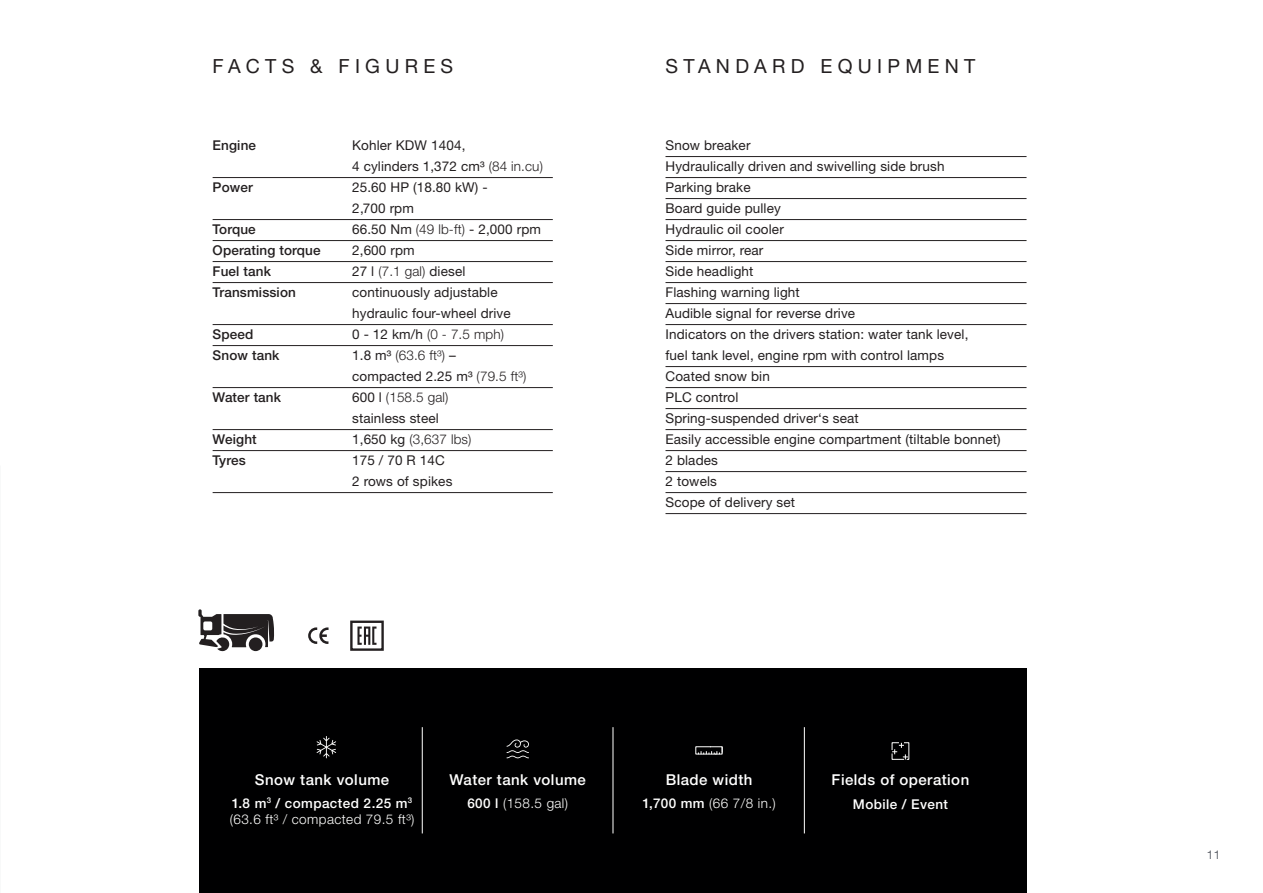
<style>
.page{position:relative;width:1263px;height:893px;background:#fff}
.page>*{position:absolute;margin:0;border:0;box-sizing:border-box;transform-origin:0 0}
.t1{font:19.5px "Helvetica Neue LT Std";letter-spacing:.27em;color:#231f20}
.t2{font:500 15px "Helvetica Neue LT Std";letter-spacing:.03em;color:#fff}
.t3{font:13.5px/21px "Helvetica Neue LT Std";letter-spacing:.01em;color:#231f20}
.t4{font:500 13.5px "Helvetica Neue LT Std";letter-spacing:.01em;color:#231f20}
.t5{font:300 13.5px/16.5px "Helvetica Neue LT Std";letter-spacing:.03em;color:#fff}
.t6{font:300 13.5px "Helvetica Neue LT Std";letter-spacing:.01em;color:#231f20}
.t7{font:500 13.5px "Helvetica Neue LT Std";letter-spacing:.03em;color:#fff}
.t8{font:12px "Helvetica Neue LT Std";color:#64686f}
.s1{font-weight:300}
.s2{font-weight:400}
.s3{font-weight:500}
</style>
<div class="page">
<div style="left:200px;top:669px;width:827px;height:224px;background:#000001"></div>
<hr style="left:422px;top:727px;width:1px;height:106px;background:#fff">
<hr style="left:612px;top:727px;width:1px;height:106px;background:#fff">
<hr style="left:804px;top:727px;width:1px;height:106px;background:#fff">
<svg style="left:317px;top:736px;width:19px;height:22px"></svg>
<svg style="left:506px;top:739px;width:23px;height:19px"></svg>
<svg style="left:891px;top:742px;width:19px;height:18px"></svg>
<svg style="left:695px;top:746px;width:28px;height:9px"></svg>
<svg style="left:308px;top:627px;width:21px;height:17px"></svg>
<svg style="left:357px;top:626px;width:19px;height:19px"></svg>
<div style="left:350px;top:621px;width:34px;height:30px;border:2px solid #231f20"></div>
<svg style="left:198px;top:609px;width:76px;height:42px"></svg>
<div style="left:249px;top:637px;width:13px;height:14px;background:#231f20;border-radius:50%"></div>
<hr style="left:213px;top:177px;width:340px;height:1px;background:#231f20">
<hr style="left:213px;top:219px;width:340px;height:1px;background:#231f20">
<hr style="left:213px;top:240px;width:340px;height:1px;background:#231f20">
<hr style="left:213px;top:261px;width:340px;height:1px;background:#231f20">
<hr style="left:213px;top:282px;width:340px;height:1px;background:#231f20">
<hr style="left:213px;top:324px;width:340px;height:1px;background:#231f20">
<hr style="left:213px;top:345px;width:340px;height:1px;background:#231f20">
<hr style="left:213px;top:387px;width:340px;height:1px;background:#231f20">
<hr style="left:213px;top:429px;width:340px;height:1px;background:#231f20">
<hr style="left:213px;top:450px;width:340px;height:1px;background:#231f20">
<hr style="left:213px;top:492px;width:340px;height:1px;background:#231f20">
<hr style="left:665px;top:156px;width:361px;height:1px;background:#231f20">
<hr style="left:665px;top:177px;width:361px;height:1px;background:#231f20">
<hr style="left:665px;top:198px;width:361px;height:1px;background:#231f20">
<hr style="left:665px;top:219px;width:361px;height:1px;background:#231f20">
<hr style="left:665px;top:240px;width:361px;height:1px;background:#231f20">
<hr style="left:665px;top:261px;width:361px;height:1px;background:#231f20">
<hr style="left:665px;top:282px;width:361px;height:1px;background:#231f20">
<hr style="left:665px;top:303px;width:361px;height:1px;background:#231f20">
<hr style="left:665px;top:324px;width:361px;height:1px;background:#231f20">
<hr style="left:665px;top:366px;width:361px;height:1px;background:#231f20">
<hr style="left:665px;top:387px;width:361px;height:1px;background:#231f20">
<hr style="left:665px;top:408px;width:361px;height:1px;background:#231f20">
<hr style="left:665px;top:429px;width:361px;height:1px;background:#231f20">
<hr style="left:665px;top:450px;width:361px;height:1px;background:#231f20">
<hr style="left:665px;top:471px;width:361px;height:1px;background:#231f20">
<hr style="left:665px;top:492px;width:361px;height:1px;background:#231f20">
<hr style="left:665px;top:513px;width:361px;height:1px;background:#231f20">
<h1 class="t1" style="left:213px;top:54px;width:242px">FACTS &amp; FIGURES</h1>
<h1 class="t1" style="left:665px;top:54px;width:311px">STANDARD EQUIPMENT</h1>
<p class="t4" style="left:213px;top:137px;width:45px">Engine</p>
<p class="t3" style="left:352px;top:134px;width:192px">Kohler KDW 1404,<br>4 cylinders 1,372 cm³ <span class="s1">(84 in.cu)</span></p>
<p class="t4" style="left:213px;top:179px;width:42px">Power</p>
<p class="t3" style="left:352px;top:176px;width:137px">25.60 HP (18.80 kW) -<br>2,700 rpm</p>
<p class="t4" style="left:213px;top:221px;width:45px">Torque</p>
<p class="t3" style="left:352px;top:218px;width:190px">66.50 Nm <span class="s1">(49 lb-ft)</span> - 2,000 rpm</p>
<p class="t4" style="left:213px;top:242px;width:110px">Operating torque</p>
<p class="t3" style="left:352px;top:239px;width:64px">2,600 rpm</p>
<p class="t4" style="left:213px;top:263px;width:60px">Fuel tank</p>
<p class="t3" style="left:352px;top:260px;width:115px">27 l <span class="s1">(7.1 gal)</span> diesel</p>
<p class="t4" style="left:213px;top:284px;width:85px">Transmission</p>
<p class="t3" style="left:352px;top:281px;width:160px">continuously adjustable hydraulic four-wheel drive</p>
<p class="t4" style="left:213px;top:326px;width:42px">Speed</p>
<p class="t6" style="left:352px;top:326px;width:153px"><span class="s2">0 - 12 km/h</span> (0 - 7.5 mph)</p>
<p class="t4" style="left:213px;top:347px;width:68px">Snow tank</p>
<p class="t3" style="left:352px;top:344px;width:176px">1.8 m³ <span class="s1">(63.6 ft³)</span> – compacted 2.25 m³ <span class="s1">(79.5 ft³)</span></p>
<p class="t4" style="left:213px;top:389px;width:70px">Water tank</p>
<p class="t3" style="left:352px;top:386px;width:98px">600 l <span class="s1">(158.5 gal) </span>stainless steel</p>
<p class="t4" style="left:213px;top:431px;width:46px">Weight</p>
<p class="t6" style="left:352px;top:431px;width:121px"><span class="s2">1,650 kg</span> (3,637 lbs)</p>
<p class="t4" style="left:213px;top:452px;width:35px">Tyres</p>
<p class="t3" style="left:352px;top:449px;width:102px">175 / 70 R 14C<br>2 rows of spikes</p>
<p class="t3" style="left:665px;top:134px;width:337px">Snow breaker<br>Hydraulically driven and swivelling side brush<br>Parking brake<br>Board guide pulley<br>Hydraulic oil cooler<br>Side mirror, rear<br>Side headlight<br>Flashing warning light<br>Audible signal for reverse drive<br>Indicators on the drivers station: water tank level,<br>fuel tank level, engine rpm with control lamps<br>Coated snow bin<br>PLC control<br>Spring-suspended driver‘s seat<br>Easily accessible engine compartment (tiltable bonnet)<br>2 blades<br>2 towels<br>Scope of delivery set</p>
<p class="t2" style="left:255px;top:770px;width:136px">Snow tank volume</p>
<p class="t5" style="left:230px;top:794px;width:186px"><span class="s3">1.8 m</span><sup>3</sup> <span class="s3">/ compacted 2.25 m</span><sup>3 </sup>(63.6 ft³ / compacted 79.5 ft³)</p>
<p class="t2" style="left:449px;top:770px;width:138px">Water tank volume</p>
<p class="t5" style="left:467px;top:794px;width:102px"><span class="s3">600 l</span> (158.5 gal)</p>
<p class="t2" style="left:666px;top:770px;width:88px">Blade width</p>
<p class="t5" style="left:642px;top:794px;width:135px"><span class="s3">1,700 mm</span> (66 7/8 in.)</p>
<p class="t2" style="left:832px;top:770px;width:139px">Fields of operation</p>
<p class="t7" style="left:853px;top:796px;width:97px">Mobile / Event</p>
<p class="t8" style="left:1207px;top:847px;width:15px">11</p>
</div>
